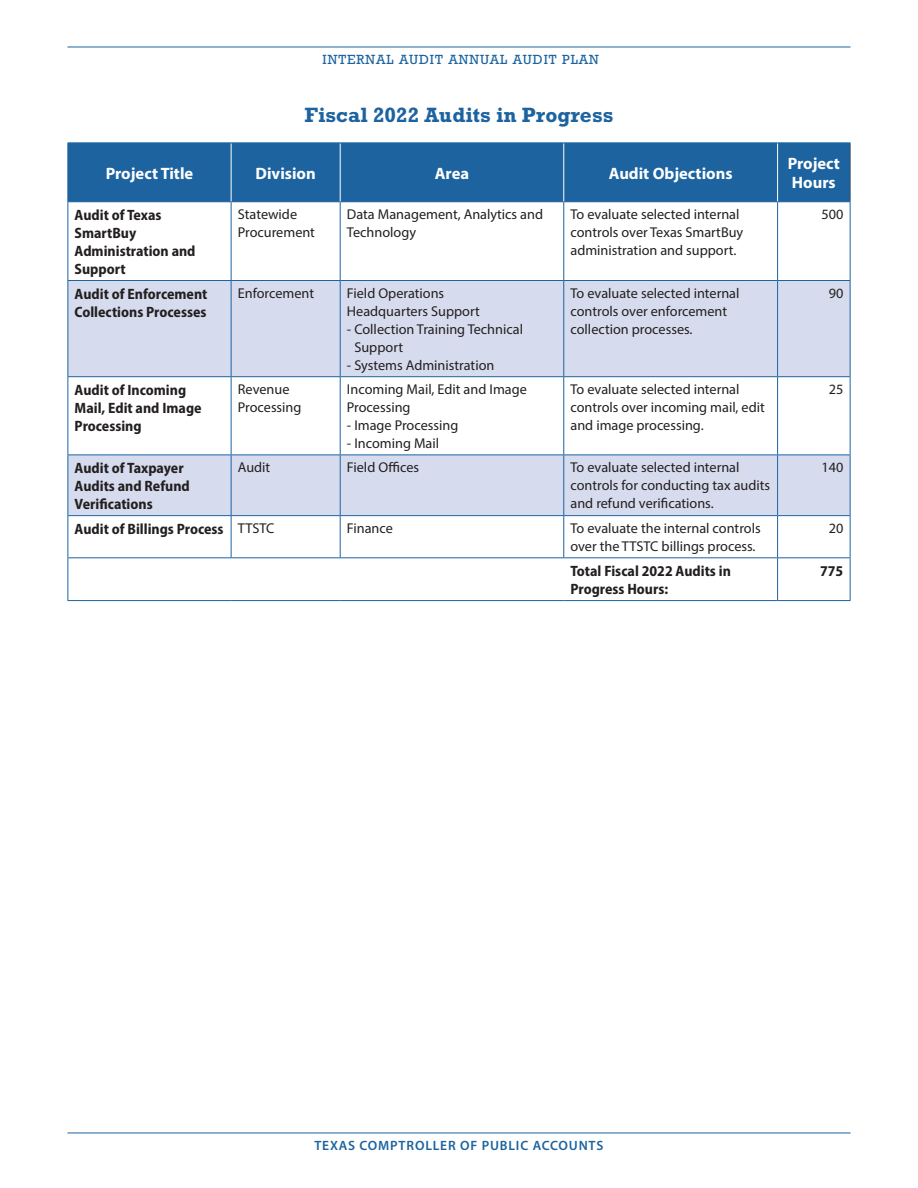
<style>
.page{position:relative;width:918px;height:1188px;background:#fff}
.page>*{position:absolute;margin:0;border:0;box-sizing:border-box;transform-origin:0 0}
.t1{font:700 21px "Rockwell Std";color:#1c63a0}
.Table_Headlines{font:700 16.5px/19.5px "Myriad Pro";color:#fff}
.Table_Paragraph{font:700 semi-condensed 15px/18px "Myriad Pro";color:#231f20}
.Table_Paragraph-2{font:14.25px/18px "Myriad Pro";color:#231f20}
.t2{font:600 13.5px "Myriad Pro";letter-spacing:.06em;color:#1c63a0}
.t3{font:13.5px "Rockwell Std";letter-spacing:.07em;color:#1c63a0}
</style>
<div class="page">
<hr style="left:68px;top:1133px;width:782px;height:1px;background:#1c63a0">
<hr style="left:68px;top:47px;width:782px;height:1px;background:#1c63a0">
<div style="left:69px;top:144px;width:781px;height:57px;background:#1c63a0"></div>
<div style="left:69px;top:281px;width:781px;height:95px;background:#d6dcee"></div>
<svg style="left:69px;top:377px;width:781px;height:180px"></svg>
<hr style="left:68px;top:201px;width:163px;height:1px;background:#1c63a0">
<hr style="left:68px;top:202px;width:1px;height:78px;background:#1c63a0">
<hr style="left:231px;top:201px;width:109px;height:1px;background:#1c63a0">
<hr style="left:231px;top:202px;width:1px;height:78px;background:#1c63a0">
<hr style="left:340px;top:201px;width:224px;height:1px;background:#1c63a0">
<hr style="left:340px;top:202px;width:1px;height:78px;background:#1c63a0">
<hr style="left:564px;top:201px;width:214px;height:1px;background:#1c63a0">
<hr style="left:563px;top:202px;width:1px;height:78px;background:#1c63a0">
<hr style="left:778px;top:201px;width:73px;height:1px;background:#1c63a0">
<hr style="left:777px;top:202px;width:1px;height:78px;background:#1c63a0">
<hr style="left:850px;top:202px;width:1px;height:78px;background:#1c63a0">
<hr style="left:68px;top:280px;width:163px;height:1px;background:#1c63a0">
<hr style="left:68px;top:281px;width:1px;height:95px;background:#1c63a0">
<hr style="left:231px;top:280px;width:109px;height:1px;background:#1c63a0">
<hr style="left:231px;top:281px;width:1px;height:95px;background:#1c63a0">
<hr style="left:340px;top:280px;width:224px;height:1px;background:#1c63a0">
<hr style="left:340px;top:281px;width:1px;height:95px;background:#1c63a0">
<hr style="left:564px;top:280px;width:214px;height:1px;background:#1c63a0">
<hr style="left:563px;top:281px;width:1px;height:95px;background:#1c63a0">
<hr style="left:778px;top:280px;width:73px;height:1px;background:#1c63a0">
<hr style="left:777px;top:281px;width:1px;height:95px;background:#1c63a0">
<hr style="left:850px;top:281px;width:1px;height:95px;background:#1c63a0">
<hr style="left:68px;top:376px;width:163px;height:1px;background:#1c63a0">
<hr style="left:68px;top:377px;width:1px;height:78px;background:#1c63a0">
<hr style="left:231px;top:376px;width:109px;height:1px;background:#1c63a0">
<hr style="left:231px;top:377px;width:1px;height:78px;background:#1c63a0">
<hr style="left:340px;top:376px;width:224px;height:1px;background:#1c63a0">
<hr style="left:340px;top:377px;width:1px;height:78px;background:#1c63a0">
<hr style="left:564px;top:376px;width:214px;height:1px;background:#1c63a0">
<hr style="left:563px;top:377px;width:1px;height:78px;background:#1c63a0">
<hr style="left:778px;top:376px;width:73px;height:1px;background:#1c63a0">
<hr style="left:777px;top:377px;width:1px;height:78px;background:#1c63a0">
<hr style="left:850px;top:377px;width:1px;height:78px;background:#1c63a0">
<hr style="left:68px;top:455px;width:163px;height:1px;background:#1c63a0">
<hr style="left:68px;top:455px;width:1px;height:60px;background:#1c63a0">
<hr style="left:231px;top:455px;width:109px;height:1px;background:#1c63a0">
<hr style="left:231px;top:455px;width:1px;height:60px;background:#1c63a0">
<hr style="left:340px;top:455px;width:224px;height:1px;background:#1c63a0">
<hr style="left:340px;top:455px;width:1px;height:60px;background:#1c63a0">
<hr style="left:564px;top:455px;width:214px;height:1px;background:#1c63a0">
<hr style="left:563px;top:455px;width:1px;height:60px;background:#1c63a0">
<hr style="left:778px;top:455px;width:73px;height:1px;background:#1c63a0">
<hr style="left:777px;top:455px;width:1px;height:60px;background:#1c63a0">
<hr style="left:850px;top:455px;width:1px;height:60px;background:#1c63a0">
<hr style="left:68px;top:515px;width:163px;height:1px;background:#1c63a0">
<hr style="left:68px;top:516px;width:1px;height:41px;background:#1c63a0">
<hr style="left:231px;top:515px;width:109px;height:1px;background:#1c63a0">
<hr style="left:231px;top:516px;width:1px;height:41px;background:#1c63a0">
<hr style="left:340px;top:515px;width:224px;height:1px;background:#1c63a0">
<hr style="left:340px;top:516px;width:1px;height:41px;background:#1c63a0">
<hr style="left:564px;top:515px;width:214px;height:1px;background:#1c63a0">
<hr style="left:563px;top:516px;width:1px;height:41px;background:#1c63a0">
<hr style="left:778px;top:515px;width:73px;height:1px;background:#1c63a0">
<hr style="left:777px;top:516px;width:1px;height:41px;background:#1c63a0">
<hr style="left:850px;top:516px;width:1px;height:41px;background:#1c63a0">
<hr style="left:68px;top:557px;width:163px;height:1px;background:#1c63a0">
<hr style="left:231px;top:557px;width:109px;height:1px;background:#1c63a0">
<hr style="left:340px;top:557px;width:224px;height:1px;background:#1c63a0">
<hr style="left:564px;top:557px;width:214px;height:1px;background:#1c63a0">
<hr style="left:778px;top:557px;width:73px;height:1px;background:#1c63a0">
<hr style="left:777px;top:558px;width:1px;height:42px;background:#1c63a0">
<hr style="left:850px;top:558px;width:1px;height:42px;background:#1c63a0">
<hr style="left:564px;top:600px;width:214px;height:1px;background:#1c63a0">
<hr style="left:778px;top:600px;width:73px;height:1px;background:#1c63a0">
<hr style="left:231px;top:143px;width:1px;height:58px;background:#fff">
<hr style="left:340px;top:143px;width:1px;height:58px;background:#fff">
<hr style="left:563px;top:143px;width:1px;height:58px;background:#fff">
<hr style="left:777px;top:143px;width:1px;height:58px;background:#fff">
<hr style="left:68px;top:558px;width:1px;height:42px;background:#1c63a0">
<hr style="left:68px;top:600px;width:163px;height:1px;background:#1c63a0">
<hr style="left:231px;top:600px;width:109px;height:1px;background:#1c63a0">
<hr style="left:340px;top:600px;width:224px;height:1px;background:#1c63a0">
<hr style="left:68px;top:143px;width:163px;height:1px;background:#1c63a0">
<hr style="left:68px;top:143px;width:1px;height:58px;background:#1c63a0">
<hr style="left:231px;top:143px;width:109px;height:1px;background:#1c63a0">
<hr style="left:340px;top:143px;width:224px;height:1px;background:#1c63a0">
<hr style="left:564px;top:143px;width:214px;height:1px;background:#1c63a0">
<hr style="left:778px;top:143px;width:73px;height:1px;background:#1c63a0">
<hr style="left:850px;top:143px;width:1px;height:58px;background:#3e5364">
<p class="t3" style="left:323px;top:51px;width:278px">INTERNAL AUDIT ANNUAL AUDIT PLAN</p>
<h2 class="t1" style="left:305px;top:103px;width:310px">Fiscal 2022 Audits in Progress</h2>
<p class="Table_Headlines" style="left:106px;top:163px;width:89px">Project Title</p>
<p class="Table_Headlines" style="left:256px;top:163px;width:62px">Division</p>
<p class="Table_Headlines" style="left:435px;top:163px;width:36px">Area</p>
<p class="Table_Headlines" style="left:609px;top:163px;width:125px">Audit Objections</p>
<p class="Table_Headlines" style="left:788px;top:153px;width:54px">Project<br>Hours</p>
<p class="Table_Paragraph" style="left:75px;top:205px;width:122px">Audit of Texas<br>SmartBuy<br>Administration and<br>Support</p>
<p class="Table_Paragraph-2" style="left:238px;top:205px;width:79px">Statewide<br>Procurement</p>
<p class="Table_Paragraph-2" style="left:347px;top:205px;width:198px">Data Management, Analytics and<br>Technology</p>
<p class="Table_Paragraph-2" style="left:571px;top:205px;width:174px">To evaluate selected internal controls over Texas SmartBuy administration and support.</p>
<p class="Table_Paragraph-2" style="left:821px;top:205px;width:23px">500</p>
<p class="Table_Paragraph" style="left:75px;top:284px;width:134px">Audit of Enforcement<br>Collections Processes</p>
<p class="Table_Paragraph-2" style="left:238px;top:284px;width:78px">Enforcement</p>
<p class="Table_Paragraph-2" style="left:347px;top:284px;width:134px">Field Operations<br>Headquarters Support</p>
<p class="Table_Paragraph-2" style="left:354px;top:320px;width:170px;text-indent:-7px">- Collection Training Technical<br>Support</p>
<p class="Table_Paragraph-2" style="left:347px;top:356px;width:149px">- Systems Administration</p>
<p class="Table_Paragraph-2" style="left:571px;top:284px;width:171px">To evaluate selected internal controls over enforcement collection processes.</p>
<p class="Table_Paragraph-2" style="left:829px;top:284px;width:16px">90</p>
<p class="Table_Paragraph" style="left:75px;top:380px;width:128px">Audit of Incoming<br>Mail, Edit and Image<br>Processing</p>
<p class="Table_Paragraph-2" style="left:238px;top:380px;width:65px">Revenue<br>Processing</p>
<p class="Table_Paragraph-2" style="left:347px;top:380px;width:181px">Incoming Mail, Edit and Image<br>Processing</p>
<p class="Table_Paragraph-2" style="left:347px;top:416px;width:113px">- Image Processing</p>
<p class="Table_Paragraph-2" style="left:347px;top:434px;width:94px">- Incoming Mail</p>
<p class="Table_Paragraph-2" style="left:571px;top:380px;width:196px">To evaluate selected internal controls over incoming mail, edit and image processing.</p>
<p class="Table_Paragraph-2" style="left:829px;top:380px;width:16px">25</p>
<p class="Table_Paragraph" style="left:75px;top:458px;width:117px">Audit of Taxpayer<br>Audits and Refund<br>Verifications</p>
<p class="Table_Paragraph-2" style="left:238px;top:458px;width:34px">Audit</p>
<p class="Table_Paragraph-2" style="left:347px;top:458px;width:74px">Field Offices</p>
<p class="Table_Paragraph-2" style="left:571px;top:458px;width:201px">To evaluate selected internal controls for conducting tax audits and refund verifications.</p>
<p class="Table_Paragraph-2" style="left:821px;top:458px;width:23px">140</p>
<p class="Table_Paragraph" style="left:75px;top:519px;width:150px">Audit of Billings Process</p>
<p class="Table_Paragraph-2" style="left:238px;top:519px;width:38px">TTSTC</p>
<p class="Table_Paragraph-2" style="left:347px;top:519px;width:48px">Finance</p>
<p class="Table_Paragraph-2" style="left:571px;top:519px;width:192px">To evaluate the internal controls over the TTSTC billings process.</p>
<p class="Table_Paragraph-2" style="left:829px;top:519px;width:16px">20</p>
<p class="Table_Paragraph" style="left:571px;top:561px;width:162px">Total Fiscal 2022 Audits in<br>Progress Hours:</p>
<p class="Table_Paragraph" style="left:820px;top:561px;width:25px">775</p>
<p class="t2" style="left:314px;top:1136px;width:291px">TEXAS COMPTROLLER OF PUBLIC ACCOUNTS</p>
</div>
